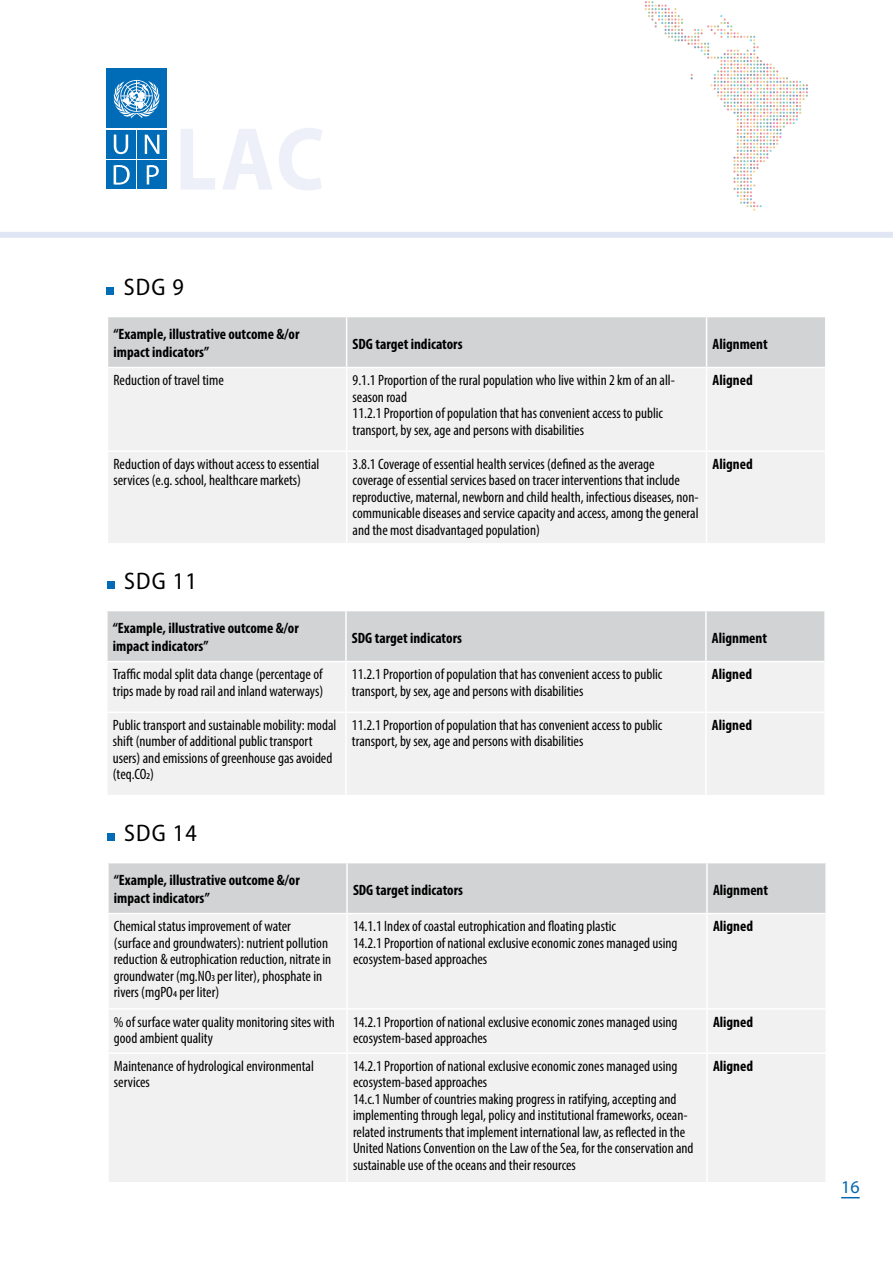
<style>
.page{position:relative;width:893px;height:1263px;background:#fff}
.page>*{position:absolute;margin:0;border:0;box-sizing:border-box;transform-origin:0 0}
.t1{font:semi-condensed 24px "Myriad Pro";letter-spacing:.05em;color:#000}
.t2{font:18px "Myriad Pro";color:#0067b1}
.t3{font:condensed 15px/16.5px "Myriad Pro";color:#000}
.t4{font:700 condensed 15px/18px "Myriad Pro";color:#000}
</style>
<div class="page">
<svg style="left:841px;top:1197px;width:19px;height:1px"></svg>
<svg style="left:645px;top:1px;width:163px;height:210px"></svg>
<div style="left:106px;top:130px;width:30px;height:29px;background:#006bb6"></div>
<svg style="left:114px;top:135px;width:14px;height:19px"></svg>
<div style="left:137px;top:130px;width:30px;height:29px;background:#006bb6"></div>
<svg style="left:145px;top:135px;width:14px;height:19px"></svg>
<div style="left:137px;top:160px;width:30px;height:29px;background:#006bb6"></div>
<svg style="left:147px;top:165px;width:12px;height:19px"></svg>
<div style="left:106px;top:160px;width:30px;height:29px;background:#006bb6"></div>
<svg style="left:114px;top:165px;width:16px;height:20px"></svg>
<div style="left:106px;top:68px;width:61px;height:60px;background:#006bb6"></div>
<svg style="left:114px;top:80px;width:46px;height:38px"></svg>
<div style="left:0;top:232px;width:893px;height:6px;background:#e0e6f4"></div>
<div style="left:108px;top:317px;width:717px;height:50px;background:#d1d3d4"></div>
<div style="left:108px;top:368px;width:717px;height:175px;background:#f1f1f2"></div>
<hr style="left:346px;top:317px;width:1px;height:50px;background:#fff">
<hr style="left:706px;top:317px;width:1px;height:50px;background:#fff">
<hr style="left:346px;top:368px;width:1px;height:82px;background:#fff">
<hr style="left:706px;top:368px;width:1px;height:82px;background:#fff">
<hr style="left:107px;top:450px;width:240px;height:2px;background:#fff">
<hr style="left:347px;top:450px;width:360px;height:2px;background:#fff">
<hr style="left:346px;top:452px;width:1px;height:91px;background:#fff">
<hr style="left:707px;top:450px;width:119px;height:2px;background:#fff">
<hr style="left:706px;top:452px;width:1px;height:91px;background:#fff">
<div style="left:107px;top:287px;width:7px;height:8px;background:#006bb6"></div>
<div style="left:108px;top:611px;width:716px;height:50px;background:#d1d3d4"></div>
<div style="left:108px;top:663px;width:716px;height:132px;background:#f1f1f2"></div>
<hr style="left:345px;top:611px;width:2px;height:50px;background:#fff">
<hr style="left:705px;top:611px;width:2px;height:50px;background:#fff">
<hr style="left:345px;top:662px;width:2px;height:49px;background:#fff">
<hr style="left:705px;top:662px;width:2px;height:49px;background:#fff">
<hr style="left:106px;top:711px;width:240px;height:2px;background:#fff">
<hr style="left:346px;top:711px;width:360px;height:2px;background:#fff">
<hr style="left:345px;top:713px;width:2px;height:82px;background:#fff">
<hr style="left:706px;top:711px;width:120px;height:2px;background:#fff">
<hr style="left:705px;top:713px;width:2px;height:82px;background:#fff">
<div style="left:107px;top:581px;width:8px;height:8px;background:#006bb6"></div>
<div style="left:109px;top:863px;width:716px;height:50px;background:#d1d3d4"></div>
<div style="left:109px;top:915px;width:716px;height:267px;background:#f1f1f2"></div>
<hr style="left:346px;top:863px;width:2px;height:50px;background:#fff">
<hr style="left:706px;top:863px;width:2px;height:50px;background:#fff">
<hr style="left:346px;top:914px;width:2px;height:94px;background:#fff">
<hr style="left:706px;top:914px;width:2px;height:94px;background:#fff">
<hr style="left:107px;top:1008px;width:240px;height:2px;background:#fff">
<hr style="left:347px;top:1008px;width:360px;height:2px;background:#fff">
<hr style="left:346px;top:1010px;width:2px;height:42px;background:#fff">
<hr style="left:707px;top:1008px;width:120px;height:2px;background:#fff">
<hr style="left:706px;top:1010px;width:2px;height:42px;background:#fff">
<hr style="left:107px;top:1052px;width:240px;height:2px;background:#fff">
<hr style="left:347px;top:1052px;width:360px;height:2px;background:#fff">
<hr style="left:346px;top:1054px;width:2px;height:128px;background:#fff">
<hr style="left:707px;top:1052px;width:120px;height:2px;background:#fff">
<hr style="left:706px;top:1054px;width:2px;height:128px;background:#fff">
<div style="left:107px;top:833px;width:8px;height:8px;background:#006bb6"></div>
<h1 class="t1" style="left:124px;top:272px;width:62px">SDG 9</h1>
<p class="t4" style="left:113px;top:324px;width:187px">“Example, illustrative outcome &amp;/or impact indicators”</p>
<p class="t4" style="left:353px;top:335px;width:111px">SDG target indicators</p>
<p class="t4" style="left:713px;top:335px;width:57px">Alignment</p>
<p class="t3" style="left:113px;top:372px;width:112px">Reduction of travel time</p>
<p class="t3" style="left:353px;top:372px;width:324px">9.1.1 Proportion of the rural population who live within 2 km of an all&shy;season road<br>11.2.1 Proportion of population that has convenient access to public transport, by sex, age and persons with disabilities</p>
<p class="t4" style="left:713px;top:371px;width:42px">Aligned</p>
<p class="t3" style="left:113px;top:455px;width:207px">Reduction of days without access to essential services (e.g. school, healthcare markets)</p>
<p class="t3" style="left:353px;top:455px;width:348px">3.8.1 Coverage of essential health services (defined as the average coverage of essential services based on tracer interventions that include reproductive, maternal, newborn and child health, infectious diseases, non&shy;communicable diseases and service capacity and access, among the general and the most disadvantaged population)</p>
<p class="t4" style="left:713px;top:454px;width:42px">Aligned</p>
<h1 class="t1" style="left:124px;top:566px;width:74px">SDG 11</h1>
<p class="t4" style="left:113px;top:618px;width:187px">“Example, illustrative outcome &amp;/or impact indicators”</p>
<p class="t4" style="left:352px;top:629px;width:111px">SDG target indicators</p>
<p class="t4" style="left:712px;top:629px;width:57px">Alignment</p>
<p class="t3" style="left:113px;top:666px;width:212px">Traffic modal split data change (percentage of trips made by road rail and inland waterways)</p>
<p class="t3" style="left:352px;top:666px;width:312px">11.2.1 Proportion of population that has convenient access to public transport, by sex, age and persons with disabilities</p>
<p class="t4" style="left:712px;top:665px;width:42px">Aligned</p>
<p class="t3" style="left:113px;top:716px;width:225px">Public transport and sustainable mobility: modal shift (number of additional public transport users) and emissions of greenhouse gas avoided (teq.CO2)</p>
<p class="t3" style="left:352px;top:716px;width:312px">11.2.1 Proportion of population that has convenient access to public transport, by sex, age and persons with disabilities</p>
<p class="t4" style="left:712px;top:716px;width:42px">Aligned</p>
<h1 class="t1" style="left:124px;top:818px;width:74px">SDG 14</h1>
<p class="t4" style="left:114px;top:870px;width:187px">“Example, illustrative outcome &amp;/or impact indicators”</p>
<p class="t4" style="left:353px;top:881px;width:111px">SDG target indicators</p>
<p class="t4" style="left:713px;top:881px;width:57px">Alignment</p>
<p class="t3" style="left:114px;top:918px;width:219px">Chemical status improvement of water (surface and groundwaters): nutrient pollution reduction &amp; eutrophication reduction, nitrate in groundwater (mg.NO3 per liter), phosphate in rivers (mgPO4 per liter)</p>
<p class="t3" style="left:353px;top:918px;width:326px">14.1.1 Index of coastal eutrophication and floating plastic<br>14.2.1 Proportion of national exclusive economic zones managed using ecosystem-based approaches</p>
<p class="t4" style="left:713px;top:917px;width:42px">Aligned</p>
<p class="t3" style="left:114px;top:1013px;width:222px">% of surface water quality monitoring sites with good ambient quality</p>
<p class="t3" style="left:353px;top:1013px;width:326px">14.2.1 Proportion of national exclusive economic zones managed using ecosystem-based approaches</p>
<p class="t4" style="left:713px;top:1012px;width:42px">Aligned</p>
<p class="t3" style="left:114px;top:1057px;width:202px">Maintenance of hydrological environmental services</p>
<p class="t3" style="left:353px;top:1057px;width:342px">14.2.1 Proportion of national exclusive economic zones managed using ecosystem-based approaches<br>14.c.1 Number of countries making progress in ratifying, accepting and implementing through legal, policy and institutional frameworks, ocean&shy;related instruments that implement international law, as reflected in the United Nations Convention on the Law of the Sea, for the conservation and sustainable use of the oceans and their resources</p>
<p class="t4" style="left:713px;top:1056px;width:42px">Aligned</p>
<p class="t2" style="left:841px;top:1176px;width:20px">16</p>
</div>
